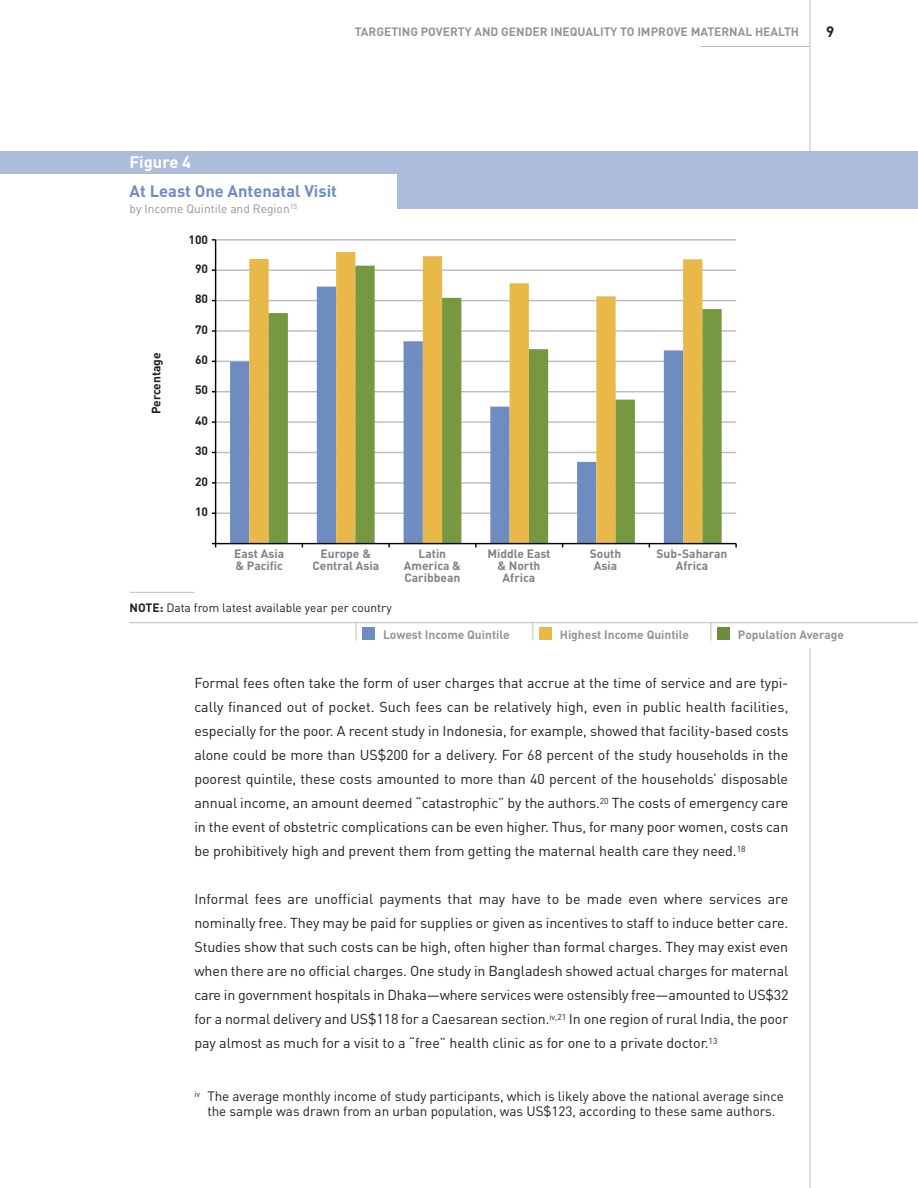
<style>
.page{position:relative;width:918px;height:1188px;background:#fff}
.page>*{position:absolute;margin:0;border:0;box-sizing:border-box;transform-origin:0 0}
.t1{font:700 16.5px "DIN";color:#6f8cc1}
.t2{font:700 16.5px "DIN";color:#fff}
.t3{font:700 15px "DIN";color:#231f20}
.t4{font:14.25px/24px "DIN";letter-spacing:-.005em;color:#231f20;text-align:justify}
.t5{font:13.5px/15px "DIN";letter-spacing:-.005em;color:#231f20;text-align:center}
.t6{font:700 12px "DIN";color:#939598}
.t7{font:700 12px/12px "DIN";color:#808285;text-align:center}
.t8{font:12px "DIN";color:#231f20}
.t9{font:700 12px "DIN";color:#231f20}
.t10{font:12px "DIN";color:#939598}
.s1{font-weight:700}
</style>
<div class="page">
<hr style="left:810px;top:0;width:1px;height:1188px;background:#bcbdc0">
<hr style="left:700px;top:46px;width:110px;height:1px;background:#bcbdc0">
<div style="left:0;top:151px;width:918px;height:496px;background:#fff"></div>
<div style="left:0;top:151px;width:918px;height:57px;background:#aebcdb"></div>
<hr style="left:216px;top:513px;width:520px;height:1px;background:#bcbdc0">
<hr style="left:216px;top:482px;width:520px;height:2px;background:#bcbdc0">
<hr style="left:216px;top:452px;width:520px;height:1px;background:#bcbdc0">
<hr style="left:216px;top:421px;width:520px;height:2px;background:#bcbdc0">
<hr style="left:216px;top:391px;width:520px;height:1px;background:#bcbdc0">
<hr style="left:216px;top:361px;width:520px;height:1px;background:#bcbdc0">
<hr style="left:216px;top:330px;width:520px;height:2px;background:#bcbdc0">
<hr style="left:216px;top:300px;width:520px;height:1px;background:#bcbdc0">
<hr style="left:216px;top:270px;width:520px;height:1px;background:#bcbdc0">
<hr style="left:216px;top:239px;width:520px;height:2px;background:#bcbdc0">
<svg style="left:230px;top:301px;width:19px;height:242px;fill:#6f8cc1"></svg>
<svg style="left:249px;top:252px;width:453px;height:291px"></svg>
<svg style="left:269px;top:266px;width:453px;height:277px"></svg>
<hr style="left:215px;top:240px;width:1px;height:304px;background:#050504">
<hr style="left:216px;top:543px;width:520px;height:1px;background:#050504">
<svg style="left:212px;top:543px;width:4px;height:4px"></svg>
<div style="left:0;top:175px;width:396px;height:45px;background:#fff"></div>
<div style="left:362px;top:627px;width:13px;height:13px;background:#6f8cc1"></div>
<hr style="left:130px;top:622px;width:788px;height:1px;background:#bcbdc0">
<hr style="left:130px;top:592px;width:64px;height:1px;background:#bcbdc0">
<svg style="left:356px;top:623px;width:1px;height:18px"></svg>
<div style="left:539px;top:627px;width:12px;height:13px;background:#e8b948"></div>
<svg style="left:532px;top:623px;width:1px;height:18px"></svg>
<div style="left:717px;top:627px;width:13px;height:13px;background:#6c8d3b"></div>
<svg style="left:711px;top:623px;width:1px;height:18px"></svg>
<p class="t6" style="left:355px;top:25px;width:446px">TARGETING POVERTY AND GENDER INEQUALITY TO IMPROVE MATERNAL HEALTH</p>
<p class="t3" style="left:826px;top:23px;width:10px">9</p>
<p class="t2" style="left:130px;top:152px;width:63px">Figure 4</p>
<p class="t1" style="left:130px;top:181px;width:209px">At Least One Antenatal Visit</p>
<p class="t10" style="left:130px;top:202px;width:169px">by Income Quintile and Region<sup>15</sup></p>
<p class="t9" style="left:189px;top:233px;width:21px">100</p>
<p class="t9" style="left:195px;top:261px;width:15px">90</p>
<p class="t9" style="left:195px;top:292px;width:15px">80</p>
<p class="t9" style="left:149px;top:414px;width:63px;rotate:-90deg">Percentage</p>
<p class="t9" style="left:195px;top:322px;width:15px">70</p>
<p class="t9" style="left:195px;top:353px;width:15px">60</p>
<p class="t9" style="left:195px;top:383px;width:15px">50</p>
<p class="t9" style="left:195px;top:413px;width:15px">40</p>
<p class="t9" style="left:195px;top:444px;width:15px">30</p>
<p class="t9" style="left:195px;top:474px;width:15px">20</p>
<p class="t9" style="left:195px;top:505px;width:15px">10</p>
<p class="t7" style="left:234px;top:547px;width:51px;text-align:left">East Asia &amp; Pacific</p>
<p class="t7" style="left:312px;top:547px;width:68px">Europe &amp;<br>Central Asia</p>
<p class="t7" style="left:404px;top:547px;width:59px">Latin<br>America &amp;<br>Caribbean</p>
<p class="t7" style="left:487px;top:547px;width:65px">Middle East &amp; North<br>Africa</p>
<p class="t7" style="left:590px;top:547px;width:33px">South<br>Asia</p>
<p class="t7" style="left:656px;top:547px;width:73px">Sub-Saharan<br>Africa</p>
<p class="t8" style="left:130px;top:600px;width:264px"><span class="s1">NOTE:</span> Data from latest available year per country</p>
<p class="t6" style="left:383px;top:628px;width:128px">Lowest Income Quintile</p>
<p class="t6" style="left:560px;top:628px;width:131px">Highest Income Quintile</p>
<p class="t6" style="left:738px;top:628px;width:108px">Population Average</p>
<p class="t4" style="left:194px;top:671px;width:596px">Formal fees often take the form of user charges that accrue at the time of service and are typi&shy;cally financed out of pocket. Such fees can be relatively high, even in public health facilities, especially for the poor. A recent study in Indonesia, for example, showed that facility-based costs alone could be more than US$200 for a delivery. For 68 percent of the study households in the poorest quintile, these costs amounted to more than 40 percent of the households’ disposable annual income, an amount deemed “catastrophic” by the authors.<sup>20</sup> The costs of emergency care in the event of obstetric complications can be even higher. Thus, for many poor women, costs can be prohibitively high and prevent them from getting the maternal health care they need.<sup>18</sup></p>
<p class="t4" style="left:194px;top:887px;width:596px">Informal fees are unofficial payments that may have to be made even where services are nominally free. They may be paid for supplies or given as incentives to staff to induce better care.<br>Studies show that such costs can be high, often higher than formal charges. They may exist even when there are no official charges. One study in Bangladesh showed actual charges for maternal care in government hospitals in Dhaka—where services were ostensibly free—amounted to US$32 for a normal delivery and US$118 for a Caesarean section.<sup>iv,21</sup> In one region of rural India, the poor pay almost as much for a visit to a “free” health clinic as for one to a private doctor.<sup>13</sup></p>
<p class="t5" style="left:194px;top:1089px;width:591px"><sup>iv</sup> The average monthly income of study participants, which is likely above the national average since the sample was drawn from an urban population, was US$123, according to these same authors.</p>
</div>
